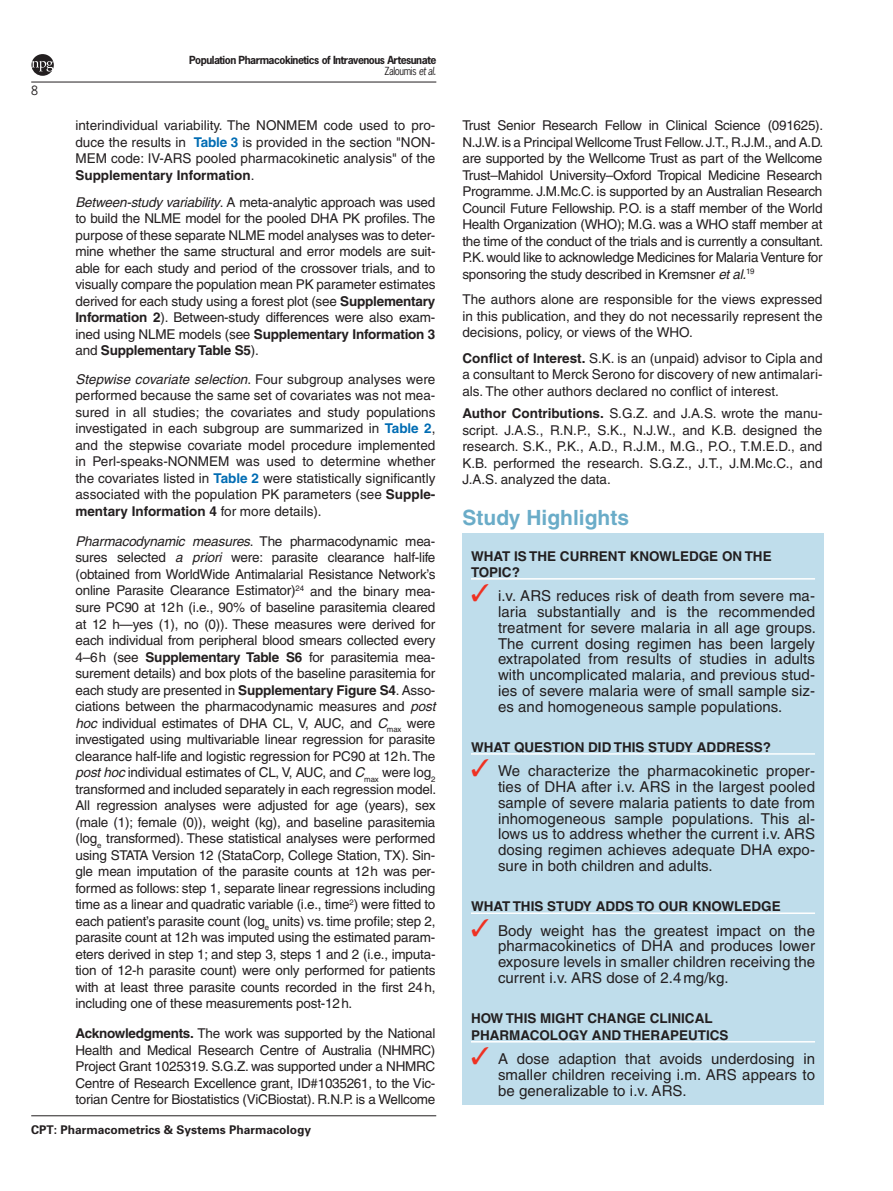
<style>
.page{position:relative;width:893px;height:1191px;background:#fff}
.page>*{position:absolute;margin:0;border:0;box-sizing:border-box;transform-origin:0 0}
.t1{font:700 21px "Helvetica";color:#6aacc8}
.t2{font:15px/15.8px "Helvetica";letter-spacing:.005em;color:#231f20;text-align:justify}
.t3{font:13.5px/16.5px "Helvetica";color:#231f20;text-align:justify}
.t4{font:700 13.5px/16.5px "Helvetica";color:#231f20}
.t5{font:700 12px "Univers";color:#231f20}
.t6{font:12px "News Gothic";color:#231f20}
.t7{font:700 10.5px/11.7px "News Gothic";letter-spacing:-.045em;color:#231f20;text-align:right}
.s1{font-weight:400}
.s2{font-weight:400;font-style:italic}
.s3{font-weight:700;color:#006cb3}
.s4{font-weight:700}
.s5{font-style:italic}
.s6{color:#ef3122}
</style>
<div class="page">
<hr style="left:31px;top:1115px;width:405px;height:1px;background:#231f20">
<hr style="left:31px;top:82px;width:405px;height:1px;background:#231f20">
<svg style="left:31px;top:54px;width:23px;height:22px"></svg>
<div style="left:462px;top:533px;width:362px;height:571px;background:#bfddeb"></div>
<hr style="left:471px;top:578px;width:344px;height:1px;background:#fff">
<hr style="left:471px;top:753px;width:344px;height:1px;background:#fff">
<hr style="left:471px;top:912px;width:344px;height:2px;background:#fff">
<hr style="left:471px;top:1041px;width:344px;height:1px;background:#fff">
<p class="t6" style="left:31px;top:82px;width:8px">8</p>
<p class="t7" style="left:189px;top:53px;width:249px">Population Pharmacokinetics of Intravenous Artesunate<br><span class="s1">Zaloumis</span> <span class="s2">et al.</span></p>
<p class="t3" style="left:75px;top:117px;width:362px">interindividual variability. The NONMEM code used to pro&shy;duce the results in <span class="s3">Table 3</span> is provided in the section "NON-MEM code: IV-ARS pooled pharmacokinetic analysis" of the <span class="s4">Supplementary Information</span>.</p>
<p class="t3" style="left:75px;top:194px;width:362px"><span class="s5">Between-study variability</span>. A meta-analytic approach was used to build the NLME model for the pooled DHA PK profiles. The purpose of these separate NLME model analyses was to deter&shy;mine whether the same structural and error models are suit&shy;able for each study and period of the crossover trials, and to visually compare the population mean PK parameter estimates derived for each study using a forest plot (see <span class="s4">Supplementary Information 2</span>). Between-study differences were also exam&shy;ined using NLME models (see <span class="s4">Supplementary Information 3 </span>and <span class="s4">Supplementary Table S5</span>).</p>
<p class="t3" style="left:75px;top:371px;width:362px"><span class="s5">Stepwise covariate selection</span>. Four subgroup analyses were performed because the same set of covariates was not mea&shy;sured in all studies; the covariates and study populations investigated in each subgroup are summarized in <span class="s3">Table 2</span>, and the stepwise covariate model procedure implemented in Perl-speaks-NONMEM was used to determine whether the covariates listed in <span class="s3">Table 2</span> were statistically significantly associated with the population PK parameters (see <span class="s4">Supple&shy;mentary Information 4</span> for more details).</p>
<p class="t3" style="left:75px;top:533px;width:362px"><span class="s5">Pharmacodynamic measures</span>. The pharmacodynamic mea&shy;sures selected <span class="s5">a priori</span> were: parasite clearance half-life (obtained from WorldWide Antimalarial Resistance Network’s online Parasite Clearance Estimator)<sup>24</sup> and the binary mea&shy;sure PC90 at 12h (i.e., 90% of baseline parasitemia cleared at 12 h—yes (1), no (0)). These measures were derived for each individual from peripheral blood smears collected every 4–6h (see <span class="s4">Supplementary Table S6</span> for parasitemia mea&shy;surement details) and box plots of the baseline parasitemia for each study are presented in <span class="s4">Supplementary Figure S4</span>. Asso&shy;ciations between the pharmacodynamic measures and <span class="s5">post hoc</span> individual estimates of DHA CL, V, AUC, and <span class="s5">C</span><sub>max</sub> were investigated using multivariable linear regression for parasite clearance half-life and logistic regression for PC90 at 12h. The <span class="s5">post hoc</span> individual estimates of CL, V, AUC, and <span class="s5">C</span><sub>max</sub> were log<sub>2 </sub>transformed and included separately in each regression model.<br>All regression analyses were adjusted for age (years), sex (male (1); female (0)), weight (kg), and baseline parasitemia (log<sub>e</sub> transformed). These statistical analyses were performed using STATA Version 12 (StataCorp, College Station, TX). Sin&shy;gle mean imputation of the parasite counts at 12h was per&shy;formed as follows: step 1, separate linear regressions including time as a linear and quadratic variable (i.e., time<sup>2</sup>) were fitted to each patient’s parasite count (log<sub>e</sub> units) vs. time profile; step 2, parasite count at 12h was imputed using the estimated param&shy;eters derived in step 1; and step 3, steps 1 and 2 (i.e., imputa&shy;tion of 12-h parasite count) were only performed for patients with at least three parasite counts recorded in the first 24h, including one of these measurements post-12h.</p>
<p class="t3" style="left:75px;top:1025px;width:362px"><span class="s4">Acknowledgments.</span> The work was supported by the National Health and Medical Research Centre of Australia (NHMRC)<br>Project Grant 1025319. S.G.Z. was supported under a NHMRC Centre of Research Excellence grant, ID#1035261, to the Vic&shy;torian Centre for Biostatistics (ViCBiostat). R.N.P. is a Wellcome</p>
<p class="t5" style="left:31px;top:1122px;width:282px">CPT: Pharmacometrics &amp; Systems Pharmacology</p>
<p class="t3" style="left:462px;top:117px;width:362px">Trust Senior Research Fellow in Clinical Science (091625).<br>N.J.W. is a Principal Wellcome Trust Fellow. J.T., R.J.M., and A.D. are supported by the Wellcome Trust as part of the Wellcome Trust–Mahidol University–Oxford Tropical Medicine Research Programme. J.M.Mc.C. is supported by an Australian Research Council Future Fellowship. P.O. is a staff member of the World Health Organization (WHO); M.G. was a WHO staff member at the time of the conduct of the trials and is currently a consultant.<br>P.K. would like to acknowledge Medicines for Malaria Venture for sponsoring the study described in Kremsner <span class="s5">et al.</span><sup>19</sup></p>
<p class="t3" style="left:462px;top:291px;width:362px">The authors alone are responsible for the views expressed in this publication, and they do not necessarily represent the decisions, policy, or views of the WHO.</p>
<p class="t3" style="left:462px;top:350px;width:362px"><span class="s4">Conflict of Interest.</span> S.K. is an (unpaid) advisor to Cipla and a consultant to Merck Serono for discovery of new antimalari&shy;als. The other authors declared no conflict of interest.</p>
<p class="t3" style="left:462px;top:405px;width:362px"><span class="s4">Author Contributions.</span> S.G.Z. and J.A.S. wrote the manu&shy;script. J.A.S., R.N.P., S.K., N.J.W., and K.B. designed the research. S.K., P.K., A.D., R.J.M., M.G., P.O., T.M.E.D., and K.B. performed the research. S.G.Z., J.T., J.M.Mc.C., and J.A.S. analyzed the data.</p>
<h1 class="t1" style="left:462px;top:505px;width:168px">Study Highlights</h1>
<p class="t4" style="left:471px;top:547px;width:119px">WHAT IS THE CURRENT</p>
<p class="t4" style="left:630px;top:547px;width:142px">KNOWLEDGE ON THE</p>
<p class="t4" style="left:471px;top:564px;width:50px">TOPIC?</p>
<p class="t2" style="left:498px;top:588px;width:319px;text-indent:-27px"><span class="s6">✓</span> i.v. ARS reduces risk of death from severe ma&shy;laria substantially and is the recommended treatment for severe malaria in all age groups.<br>The current dosing regimen has been largely extrapolated from results of studies in adults with uncomplicated malaria, and previous stud&shy;ies of severe malaria were of small sample siz&shy;es and homogeneous sample populations.</p>
<p class="t4" style="left:471px;top:739px;width:302px">WHAT QUESTION DID THIS STUDY ADDRESS?</p>
<p class="t2" style="left:498px;top:763px;width:319px;text-indent:-27px"><span class="s6">✓</span> We characterize the pharmacokinetic proper&shy;ties of DHA after i.v. ARS in the largest pooled sample of severe malaria patients to date from inhomogeneous sample populations. This al&shy;lows us to address whether the current i.v. ARS dosing regimen achieves adequate DHA expo&shy;sure in both children and adults.</p>
<p class="t4" style="left:471px;top:898px;width:301px">WHAT THIS STUDY ADDS TO OUR KNOWLE DGE</p>
<p class="t2" style="left:498px;top:922px;width:319px;text-indent:-27px"><span class="s6">✓</span> Body weight has the greatest impact on the pharmacokinetics of DHA and produces lower exposure levels in smaller children receiving the current i.v. ARS dose of 2.4mg/kg.</p>
<p class="t4" style="left:471px;top:1010px;width:156px">HOW THIS MIGHT CHANGE</p>
<p class="t4" style="left:471px;top:1010px;width:259px;text-indent:179px">CLINICAL<br>PHARMACOLOGY AND THERAPEUTICS</p>
<p class="t2" style="left:498px;top:1051px;width:319px;text-indent:-27px"><span class="s6">✓</span> A dose adaption that avoids underdosing in smaller children receiving i.m. ARS appears to be generalizable to i.v. ARS.</p>
</div>
